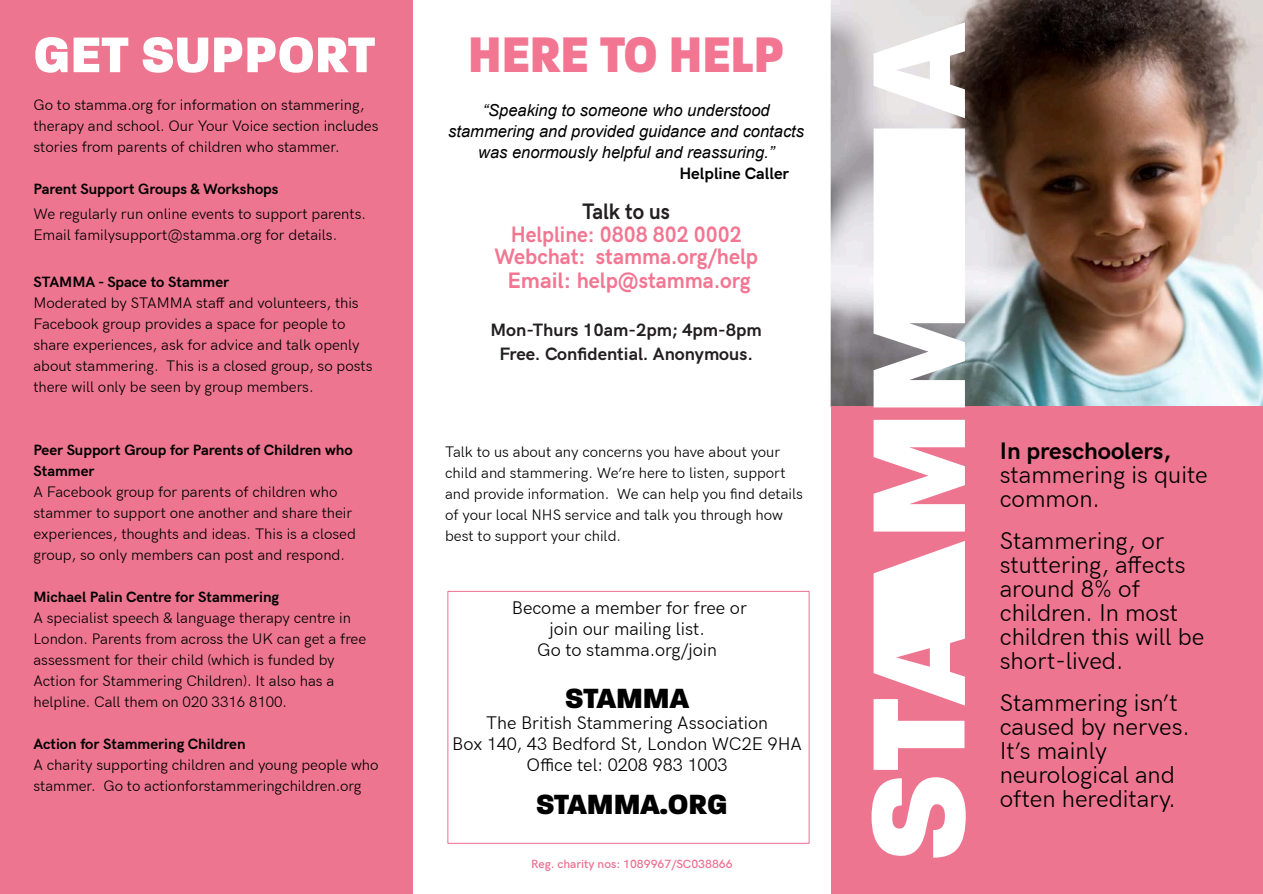
<style>
.page{position:relative;width:1263px;height:894px;background:#fff}
.page>*{position:absolute;margin:0;border:0;box-sizing:border-box;transform-origin:0 0}
.t1{font:800 54px "Paralucent";color:#fff}
.t2{font:800 54px "Paralucent";color:#f27692;scale:.92 1}
.t3{font:800 30px "Paralucent";color:#000}
.t4{font:24px "HK Grotesk";color:#000}
.t5{font:700 24px "HK Grotesk";color:#000}
.t6{font:700 22.5px "HK Grotesk";color:#f27692;scale:.94 1}
.t7{font:700 22.5px "HK Grotesk";color:#f27692}
.t8{font:700 22.5px "HK Grotesk";color:#f27692;scale:.92 1}
.t9{font:700 22.5px "HK Grotesk";color:#231f20;scale:.92 1}
.t10{font:18px "HK Grotesk";color:#000}
.t11{font:700 18px "HK Grotesk";color:#231f20}
.t12{font:italic 16.5px "Arial";color:#000}
.t13{font:700 16.5px "HK Grotesk";color:#000}
.t14{font:15px "HK Grotesk";color:#000}
.t15{font:700 15px "HK Grotesk";color:#000}
.t16{font:600 12px "HK Grotesk";color:#ed7091}
</style>
<div class="page">
<img style="left:830px;top:0;width:433px;height:406px">
<div style="left:0;top:0;width:412px;height:893px;background:#ee7590"></div>
<div style="left:831px;top:406px;width:432px;height:487px;background:#ee7590"></div>
<svg style="left:871px;top:777px;width:95px;height:80px"></svg>
<svg style="left:874px;top:541px;width:91px;height:228px"></svg>
<svg style="left:874px;top:419px;width:91px;height:112px"></svg>
<svg style="left:874px;top:128px;width:91px;height:279px"></svg>
<svg style="left:874px;top:22px;width:91px;height:96px"></svg>
<div style="left:447px;top:590px;width:363px;height:253px;border:1px solid #ed7091"></div>
<p class="t1" style="left:33px;top:22px;width:344px">GET SUPPORT</p>
<p class="t14" style="left:33px;top:99px;width:332px">Go to stamma.org for information on stammering,</p>
<p class="t14" style="left:33px;top:120px;width:347px">therapy and school. Our Your Voice section includes</p>
<p class="t14" style="left:33px;top:141px;width:308px">stories from parents of children who stammer.</p>
<p class="t15" style="left:33px;top:183px;width:247px">Parent Support Groups &amp; Workshops</p>
<p class="t14" style="left:33px;top:209px;width:334px">We regularly run online events to support parents.</p>
<p class="t14" style="left:33px;top:230px;width:305px">Email familysupport@stamma.org for details.</p>
<p class="t15" style="left:33px;top:276px;width:197px">STAMMA - Space to Stammer</p>
<p class="t14" style="left:33px;top:297px;width:327px">Moderated by STAMMA staff and volunteers, this</p>
<p class="t14" style="left:33px;top:318px;width:313px">Facebook group provides a space for people to</p>
<p class="t14" style="left:33px;top:339px;width:328px">share experiences, ask for advice and talk openly</p>
<p class="t14" style="left:33px;top:360px;width:341px">about stammering. This is a closed group, so posts</p>
<p class="t14" style="left:33px;top:381px;width:282px">there will only be seen by group members.</p>
<p class="t15" style="left:33px;top:444px;width:321px">Peer Support Group for Parents of Children who</p>
<p class="t15" style="left:33px;top:465px;width:63px">Stammer</p>
<p class="t14" style="left:33px;top:486px;width:305px">A Facebook group for parents of children who</p>
<p class="t14" style="left:33px;top:507px;width:320px">stammer to support one another and share their</p>
<p class="t14" style="left:33px;top:528px;width:324px">experiences, thoughts and ideas. This is a closed</p>
<p class="t14" style="left:33px;top:549px;width:313px">group, so only members can post and respond.</p>
<p class="t15" style="left:33px;top:591px;width:247px">Michael Palin Centre for Stammering</p>
<p class="t14" style="left:33px;top:612px;width:319px">A specialist speech &amp; language therapy centre in</p>
<p class="t14" style="left:33px;top:633px;width:334px">London. Parents from across the UK can get a free</p>
<p class="t14" style="left:33px;top:654px;width:303px">assessment for their child (which is funded by</p>
<p class="t14" style="left:33px;top:675px;width:302px">Action for Stammering Children). It also has a</p>
<p class="t14" style="left:33px;top:696px;width:255px">helpline. Call them on 020 3316 8100.</p>
<p class="t15" style="left:33px;top:738px;width:214px">Action for Stammering Children</p>
<p class="t14" style="left:33px;top:759px;width:347px">A charity supporting children and young people who</p>
<p class="t14" style="left:33px;top:780px;width:330px">stammer. Go to actionforstammeringchildren.org</p>
<p class="t2" style="left:468px;top:22px;width:345px">HERE TO HELP</p>
<p class="t12" style="left:483px;top:104px;width:289px">“Speaking to someone who understood</p>
<p class="t12" style="left:448px;top:125px;width:357px">stammering and provided guidance and contacts</p>
<p class="t12" style="left:478px;top:146px;width:298px">was enormously helpful and reassuring.”</p>
<p class="t13" style="left:679px;top:167px;width:111px">Helpline Caller</p>
<p class="t9" style="left:582px;top:203px;width:97px">Talk to us</p>
<p class="t8" style="left:511px;top:226px;width:253px">Helpline: 0808 802 0002</p>
<p class="t6" style="left:494px;top:248px;width:282px">Webchat: stamma.org/help</p>
<p class="t7" style="left:507px;top:272px;width:245px">Email: help@stamma.org</p>
<p class="t11" style="left:490px;top:324px;width:273px">Mon-Thurs 10am-2pm; 4pm-8pm</p>
<p class="t11" style="left:499px;top:348px;width:255px">Free. Confidential. Anonymous.</p>
<p class="t14" style="left:445px;top:446px;width:337px">Talk to us about any concerns you have about your</p>
<p class="t14" style="left:445px;top:467px;width:342px">child and stammering. We’re here to listen, support</p>
<p class="t14" style="left:445px;top:488px;width:166px">and provide information.</p>
<p class="t14" style="left:617px;top:488px;width:187px">We can help you find details</p>
<p class="t14" style="left:445px;top:509px;width:339px">of your local NHS service and talk you through how</p>
<p class="t14" style="left:445px;top:530px;width:177px">best to support your child.</p>
<p class="t10" style="left:512px;top:600px;width:237px">Become a member for free or</p>
<p class="t10" style="left:549px;top:621px;width:157px">join our mailing list.</p>
<p class="t10" style="left:537px;top:642px;width:181px">Go to stamma.org/join</p>
<p class="t3" style="left:565px;top:679px;width:125px">STAMMA</p>
<p class="t10" style="left:486px;top:715px;width:284px">The British Stammering Association</p>
<p class="t10" style="left:452px;top:736px;width:351px">Box 140, 43 Bedford St, London WC2E 9HA</p>
<p class="t10" style="left:526px;top:757px;width:203px">Office tel: 0208 983 1003</p>
<p class="t3" style="left:536px;top:785px;width:193px">STAMMA.ORG</p>
<p class="t16" style="left:531px;top:859px;width:203px">Reg. charity nos: 1089967/SC038866</p>
<p class="t5" style="left:1000px;top:442px;width:173px">In preschoolers,</p>
<p class="t4" style="left:1000px;top:466px;width:210px">stammering is quite</p>
<p class="t4" style="left:1000px;top:490px;width:102px">common.</p>
<p class="t4" style="left:1000px;top:532px;width:166px">Stammering, or</p>
<p class="t4" style="left:1000px;top:556px;width:187px">stuttering, affects</p>
<p class="t4" style="left:1000px;top:580px;width:142px">around 8% of</p>
<p class="t4" style="left:1000px;top:604px;width:180px">children. In most</p>
<p class="t4" style="left:1000px;top:628px;width:206px">children this will be</p>
<p class="t4" style="left:1000px;top:652px;width:125px">short-lived.</p>
<p class="t4" style="left:1000px;top:694px;width:179px">Stammering isn’t</p>
<p class="t4" style="left:1000px;top:718px;width:192px">caused by nerves.</p>
<p class="t4" style="left:1000px;top:742px;width:109px">It’s mainly</p>
<p class="t4" style="left:1000px;top:766px;width:177px">neurological and</p>
<p class="t4" style="left:1000px;top:790px;width:178px">often hereditary.</p>
</div>
